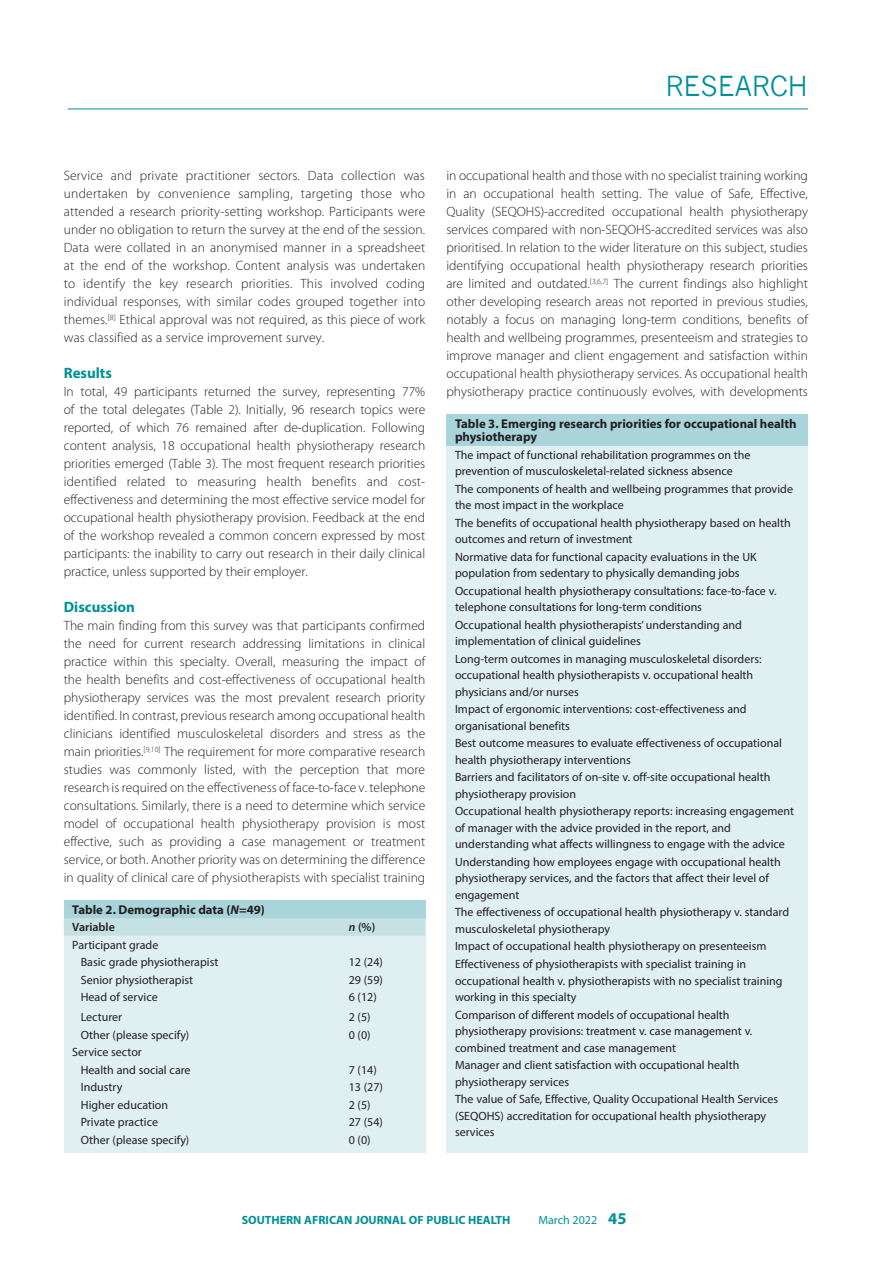
<style>
.page{position:relative;width:893px;height:1263px;background:#fff}
.page>*{position:absolute;margin:0;border:0;box-sizing:border-box;transform-origin:0 0}
.t1{font:27px "News Gothic";color:#009097}
.B_HEAD_1{font:700 15px "Myriad Pro";color:#009097}
.BODY_TEXT_NO_INDENT{font:300 13.5px/18px "Myriad Pro";color:#231f20;text-align:justify}
.TABLE_HEAD{font:700 12.75px/13.5px "Myriad Pro";color:#231f20}
.TABLE_COPY{font:12px/16.5px "Myriad Pro";color:#231f20}
.TABLE_COPY_INDENT{font:12px "Myriad Pro";color:#231f20}
.t2{font:700 12px "Myriad Pro";color:#009097}
.TABLE_FIELD_NAME{font:600 12px "Myriad Pro";color:#231f20}
.t3{font:12px "Myriad Pro";color:#009097}
.s1{font-style:italic}
.s2{font-weight:700;font-size:16.5px}
</style>
<div class="page">
<hr style="left:68px;top:109px;width:740px;height:1px;background:#009097">
<div style="left:64px;top:900px;width:361px;height:252px;background:#e0eff1"></div>
<div style="left:64px;top:900px;width:361px;height:18px;background:#a9d4d9"></div>
<div style="left:64px;top:918px;width:361px;height:18px;background:#c5e1e4"></div>
<div style="left:446px;top:414px;width:362px;height:738px;background:#e0eff1"></div>
<div style="left:446px;top:414px;width:362px;height:32px;background:#a9d4d9"></div>
<h1 class="t1" style="left:665px;top:70px;width:144px">RESEARCH</h1>
<p class="BODY_TEXT_NO_INDENT" style="left:64px;top:167px;width:363px">Service and private practitioner sectors. Data collection was undertaken by convenience sampling, targeting those who attended a research priority-setting workshop. Participants were under no obligation to return the survey at the end of the session.<br>Data were collated in an anonymised manner in a spreadsheet at the end of the workshop. Content analysis was undertaken to identify the key research priorities. This involved coding individual responses, with similar codes grouped together into themes.<sup>[8]</sup> Ethical approval was not required, as this piece of work was classified as a service improvement survey.</p>
<h2 class="B_HEAD_1" style="left:64px;top:363px;width:50px">Results</h2>
<p class="BODY_TEXT_NO_INDENT" style="left:64px;top:383px;width:363px">In total, 49 participants returned the survey, representing 77% of the total delegates (Table 2). Initially, 96 research topics were reported, of which 76 remained after de-duplication. Following content analysis, 18 occupational health physiotherapy research priorities emerged (Table 3). The most frequent research priorities identified related to measuring health benefits and cost&shy;effectiveness and determining the most effective service model for occupational health physiotherapy provision. Feedback at the end of the workshop revealed a common concern expressed by most participants: the inability to carry out research in their daily clinical practice, unless supported by their employer.</p>
<h2 class="B_HEAD_1" style="left:64px;top:597px;width:73px">Discussion</h2>
<p class="BODY_TEXT_NO_INDENT" style="left:64px;top:617px;width:363px">The main finding from this survey was that participants confirmed the need for current research addressing limitations in clinical practice within this specialty. Overall, measuring the impact of the health benefits and cost-effectiveness of occupational health physiotherapy services was the most prevalent research priority identified. In contrast, previous research among occupational health clinicians identified musculoskeletal disorders and stress as the main priorities.<sup>[9,10]</sup> The requirement for more comparative research studies was commonly listed, with the perception that more research is required on the effectiveness of face-to-face v. telephone consultations. Similarly, there is a need to determine which service model of occupational health physiotherapy provision is most effective, such as providing a case management or treatment service, or both. Another priority was on determining the difference in quality of clinical care of physiotherapists with specialist training</p>
<p class="TABLE_HEAD" style="left:72px;top:902px;width:194px">Table 2. Demographic data (<span class="s1">N</span>=49)</p>
<p class="TABLE_FIELD_NAME" style="left:72px;top:920px;width:44px">Variable</p>
<p class="TABLE_FIELD_NAME" style="left:349px;top:920px;width:28px"><span class="s1">n</span> (%)</p>
<p class="TABLE_COPY" style="left:72px;top:936px;width:88px">Participant grade</p>
<p class="TABLE_COPY_INDENT" style="left:81px;top:955px;width:139px">Basic grade physiotherapist</p>
<p class="TABLE_COPY" style="left:349px;top:954px;width:36px">12 (24)</p>
<p class="TABLE_COPY_INDENT" style="left:81px;top:972px;width:114px">Senior physiotherapist</p>
<p class="TABLE_COPY" style="left:349px;top:971px;width:36px">29 (59)</p>
<p class="TABLE_COPY_INDENT" style="left:81px;top:990px;width:78px">Head of service</p>
<p class="TABLE_COPY" style="left:349px;top:989px;width:30px">6 (12)</p>
<p class="TABLE_COPY_INDENT" style="left:81px;top:1010px;width:43px">Lecturer</p>
<p class="TABLE_COPY" style="left:349px;top:1009px;width:23px">2 (5)</p>
<p class="TABLE_COPY_INDENT" style="left:81px;top:1027px;width:110px">Other (please specify)</p>
<p class="TABLE_COPY" style="left:349px;top:1026px;width:23px">0 (0)</p>
<p class="TABLE_COPY" style="left:72px;top:1044px;width:71px">Service sector</p>
<p class="TABLE_COPY_INDENT" style="left:81px;top:1062px;width:111px">Health and social care</p>
<p class="TABLE_COPY" style="left:349px;top:1061px;width:30px">7 (14)</p>
<p class="TABLE_COPY_INDENT" style="left:81px;top:1080px;width:43px">Industry</p>
<p class="TABLE_COPY" style="left:349px;top:1079px;width:36px">13 (27)</p>
<p class="TABLE_COPY_INDENT" style="left:81px;top:1097px;width:89px">Higher education</p>
<p class="TABLE_COPY" style="left:349px;top:1096px;width:23px">2 (5)</p>
<p class="TABLE_COPY_INDENT" style="left:81px;top:1115px;width:79px">Private practice</p>
<p class="TABLE_COPY" style="left:349px;top:1114px;width:36px">27 (54)</p>
<p class="TABLE_COPY_INDENT" style="left:81px;top:1132px;width:110px">Other (please specify)</p>
<p class="TABLE_COPY" style="left:349px;top:1131px;width:23px">0 (0)</p>
<p class="BODY_TEXT_NO_INDENT" style="left:446px;top:167px;width:363px">in occupational health and those with no specialist training working in an occupational health setting. The value of Safe, Effective, Quality (SEQOHS)-accredited occupational health physiotherapy services compared with non-SEQOHS-accredited services was also prioritised. In relation to the wider literature on this subject, studies identifying occupational health physiotherapy research priorities are limited and outdated.<sup>[3,6,7]</sup> The current findings also highlight other developing research areas not reported in previous studies, notably a focus on managing long-term conditions, benefits of health and wellbeing programmes, presenteeism and strategies to improve manager and client engagement and satisfaction within occupational health physiotherapy services. As occupational health physiotherapy practice continuously evolves, with developments</p>
<p class="TABLE_HEAD" style="left:455px;top:416px;width:343px">Table 3. Emerging research priorities for occupational health physiotherapy</p>
<p class="TABLE_COPY" style="left:455px;top:446px;width:297px">The impact of functional rehabilitation programmes on the prevention of musculoskeletal-related sickness absence</p>
<p class="TABLE_COPY" style="left:455px;top:480px;width:339px">The components of health and wellbeing programmes that provide the most impact in the workplace</p>
<p class="TABLE_COPY" style="left:455px;top:514px;width:337px">The benefits of occupational health physiotherapy based on health outcomes and return of investment</p>
<p class="TABLE_COPY" style="left:455px;top:548px;width:303px">Normative data for functional capacity evaluations in the UK population from sedentary to physically demanding jobs</p>
<p class="TABLE_COPY" style="left:455px;top:582px;width:323px">Occupational health physiotherapy consultations: face-to-face v. telephone consultations for long-term conditions</p>
<p class="TABLE_COPY" style="left:455px;top:616px;width:288px">Occupational health physiotherapists’ understanding and implementation of clinical guidelines</p>
<p class="TABLE_COPY" style="left:455px;top:650px;width:308px">Long-term outcomes in managing musculoskeletal disorders: occupational health physiotherapists v. occupational health physicians and/or nurses</p>
<p class="TABLE_COPY" style="left:455px;top:701px;width:293px">Impact of ergonomic interventions: cost-effectiveness and organisational benefits</p>
<p class="TABLE_COPY" style="left:455px;top:735px;width:328px">Best outcome measures to evaluate effectiveness of occupational health physiotherapy interventions</p>
<p class="TABLE_COPY" style="left:455px;top:769px;width:317px">Barriers and facilitators of on-site v. off-site occupational health physiotherapy provision</p>
<p class="TABLE_COPY" style="left:455px;top:803px;width:340px">Occupational health physiotherapy reports: increasing engagement of manager with the advice provided in the report, and understanding what affects willingness to engage with the advice</p>
<p class="TABLE_COPY" style="left:455px;top:853px;width:327px">Understanding how employees engage with occupational health physiotherapy services, and the factors that affect their level of engagement</p>
<p class="TABLE_COPY" style="left:455px;top:904px;width:336px">The effectiveness of occupational health physiotherapy v. standard musculoskeletal physiotherapy</p>
<p class="TABLE_COPY" style="left:455px;top:938px;width:313px">Impact of occupational health physiotherapy on presenteeism</p>
<p class="TABLE_COPY" style="left:455px;top:955px;width:329px">Effectiveness of physiotherapists with specialist training in occupational health v. physiotherapists with no specialist training working in this specialty</p>
<p class="TABLE_COPY" style="left:455px;top:1006px;width:299px">Comparison of different models of occupational health physiotherapy provisions: treatment v. case management v. combined treatment and case management</p>
<p class="TABLE_COPY" style="left:455px;top:1056px;width:286px">Manager and client satisfaction with occupational health physiotherapy services</p>
<p class="TABLE_COPY" style="left:455px;top:1090px;width:325px">The value of Safe, Effective, Quality Occupational Health Services (SEQOHS) accreditation for occupational health physiotherapy services</p>
<p class="t2" style="left:242px;top:1212px;width:270px">SOUTHERN AFRICAN JOURNAL OF PUBLIC HEALTH</p>
<p class="t3" style="left:538px;top:1213px;width:90px">March 2022 <span class="s2">45</span></p>
</div>
